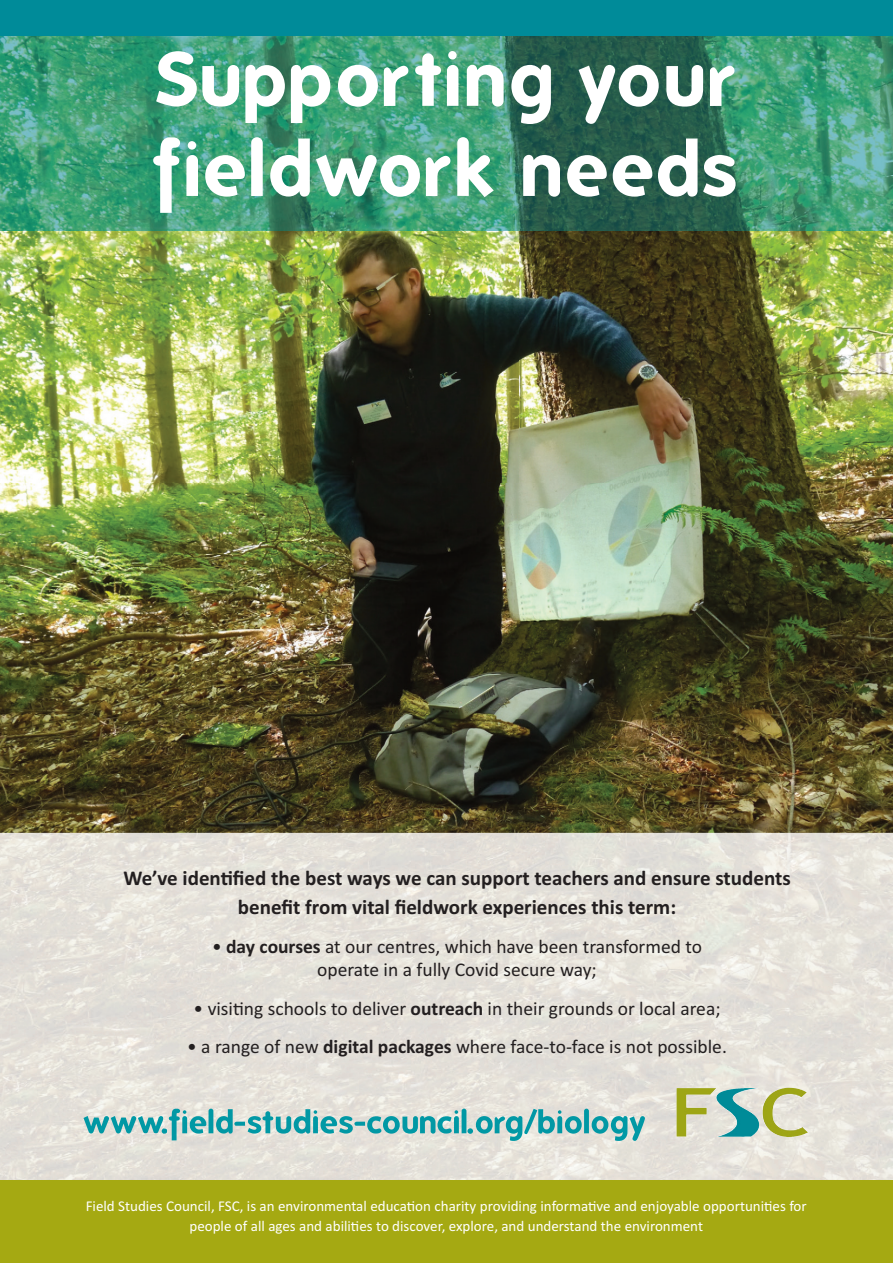
<style>
.page{position:relative;width:893px;height:1263px;background:#fff}
.page>*{position:absolute;margin:0;border:0;box-sizing:border-box;transform-origin:0 0}
.t1{font:700 75.15px/90.2px "Folks";letter-spacing:.025em;color:#fff}
.t2{font:700 21px/28.5px "Calibri";color:#231f20;text-align:center}
.t3{font:19.5px/23.4px "Calibri";color:#231f20;text-align:center}
.t4{font:15px/19.5px "Calibri";color:#fff;text-align:center}
.s1{font-weight:700}
</style>
<div class="page">
<img style="left:0;top:35px;width:893px;height:1145px">
<div style="left:0;top:0;width:893px;height:35px;background:#008b99"></div>
<div style="left:0;top:1180px;width:893px;height:83px;background:#a5a912"></div>
<img style="left:716px;top:1088px;width:92px;height:49px">
<img style="left:84px;top:1116px;width:25px;height:17px">
<img style="left:111px;top:1116px;width:25px;height:17px">
<img style="left:138px;top:1116px;width:25px;height:17px">
<svg style="left:162px;top:1128px;width:5px;height:6px"></svg>
<img style="left:169px;top:1109px;width:11px;height:31px">
<img style="left:182px;top:1110px;width:5px;height:23px">
<img style="left:190px;top:1116px;width:16px;height:17px">
<img style="left:209px;top:1109px;width:4px;height:24px">
<img style="left:216px;top:1109px;width:17px;height:24px">
<svg style="left:234px;top:1122px;width:11px;height:4px"></svg>
<img style="left:248px;top:1116px;width:13px;height:17px">
<img style="left:262px;top:1111px;width:11px;height:22px">
<img style="left:276px;top:1116px;width:15px;height:17px">
<img style="left:294px;top:1109px;width:16px;height:24px">
<img style="left:313px;top:1110px;width:5px;height:23px">
<img style="left:320px;top:1116px;width:17px;height:17px">
<img style="left:339px;top:1116px;width:14px;height:17px">
<svg style="left:354px;top:1122px;width:11px;height:4px"></svg>
<img style="left:367px;top:1116px;width:14px;height:17px">
<img style="left:383px;top:1116px;width:17px;height:18px">
<img style="left:402px;top:1116px;width:16px;height:17px">
<img style="left:420px;top:1116px;width:15px;height:17px">
<img style="left:437px;top:1116px;width:15px;height:17px">
<img style="left:454px;top:1110px;width:5px;height:23px">
<img style="left:462px;top:1109px;width:4px;height:24px">
<svg style="left:467px;top:1128px;width:6px;height:6px"></svg>
<img style="left:476px;top:1116px;width:17px;height:18px">
<img style="left:495px;top:1116px;width:10px;height:17px">
<img style="left:506px;top:1116px;width:16px;height:25px">
<img style="left:524px;top:1109px;width:31px;height:25px">
<img style="left:538px;top:1109px;width:17px;height:24px">
<img style="left:557px;top:1110px;width:5px;height:23px">
<img style="left:565px;top:1116px;width:17px;height:18px">
<img style="left:584px;top:1109px;width:5px;height:24px">
<img style="left:592px;top:1116px;width:16px;height:18px">
<img style="left:611px;top:1116px;width:16px;height:25px">
<img style="left:629px;top:1116px;width:16px;height:25px">
<p class="t1" style="left:155px;top:34px;width:585px">Supporting your fieldwork needs</p>
<p class="t2" style="left:123px;top:863px;width:669px">We’ve identified the best ways we can support teachers and ensure students benefit from vital fieldwork experiences this term:</p>
<p class="t3" style="left:212px;top:934px;width:491px">• <span class="s1">day courses</span> at our centres, which have been transformed to operate in a fully Covid secure way;</p>
<p class="t3" style="left:194px;top:995px;width:528px">• visiting schools to deliver <span class="s1">outreach</span> in their grounds or local area;</p>
<p class="t3" style="left:187px;top:1034px;width:541px">• a range of new <span class="s1">digital packages</span> where face-to-face is not possible.</p>
<p class="t4" style="left:86px;top:1196px;width:723px">Field Studies Council, FSC, is an environmental education charity providing informative and enjoyable opportunities for people of all ages and abilities to discover, explore, and understand the environment</p>
</div>
